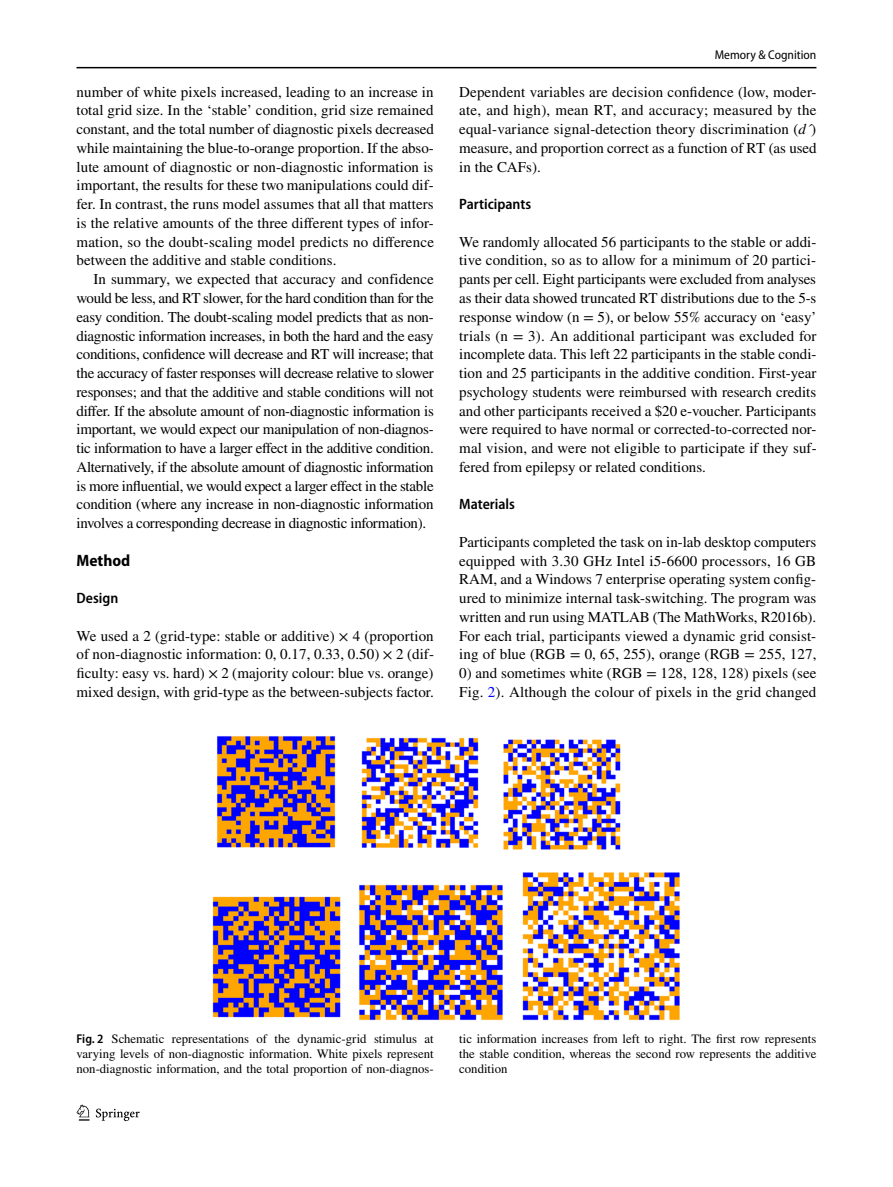
<style>
.page{position:relative;width:893px;height:1187px;background:#fff}
.page>*{position:absolute;margin:0;border:0;box-sizing:border-box;transform-origin:0 0}
.t1{font:700 semi-condensed 16.5px "Myriad Pro";color:#000}
.t2{font:15px/18.8px "STIX";color:#000;text-align:justify}
.t3{font:600 semi-condensed 15px "Myriad Pro";color:#000}
.t4{font:12.75px/15px "STIX";color:#000;text-align:justify}
.t5{font:semi-condensed 12.75px "Myriad Pro";color:#000}
.s1{font-style:italic}
.s2{color:#00f}
.s3{font-family:"Myriad Pro";font-weight:600;font-stretch:semi-condensed}
</style>
<div class="page">
<hr style="left:77px;top:67px;width:739px;height:1px;background:#000">
<svg style="left:77px;top:1104px;width:12px;height:16px"></svg>
<svg style="left:96px;top:1108px;width:44px;height:12px"></svg>
<img style="left:213px;top:736px;width:467px;height:284px">
<p class="t2" style="left:77px;top:83px;width:359px">number of white pixels increased, leading to an increase in total grid size. In the ‘stable’ condition, grid size remained constant, and the total number of diagnostic pixels decreased while maintaining the blue-to-orange proportion. If the abso&shy;lute amount of diagnostic or non-diagnostic information is important, the results for these two manipulations could dif&shy;fer. In contrast, the runs model assumes that all that matters is the relative amounts of the three different types of infor&shy;mation, so the doubt-scaling model predicts no difference between the additive and stable conditions.</p>
<p class="t2" style="left:77px;top:271px;width:359px;text-indent:17px">In summary, we expected that accuracy and confidence would be less, and RT slower, for the hard condition than for the easy condition. The doubt-scaling model predicts that as non&shy;diagnostic information increases, in both the hard and the easy conditions, confidence will decrease and RT will increase; that the accuracy of faster responses will decrease relative to slower responses; and that the additive and stable conditions will not differ. If the absolute amount of non-diagnostic information is important, we would expect our manipulation of non-diagnos&shy;tic information to have a larger effect in the additive condition.<br>Alternatively, if the absolute amount of diagnostic information is more influential, we would expect a larger effect in the stable condition (where any increase in non-diagnostic information involves a corresponding decrease in diagnostic information).</p>
<p class="t1" style="left:77px;top:551px;width:55px">Method</p>
<p class="t3" style="left:77px;top:590px;width:43px">Design</p>
<p class="t2" style="left:77px;top:627px;width:359px">We used a 2 (grid-type: stable or additive) × 4 (proportion of non-diagnostic information: 0, 0.17, 0.33, 0.50) × 2 (dif&shy;ficulty: easy vs. hard) × 2 (majority colour: blue vs. orange) mixed design, with grid-type as the between-subjects factor.</p>
<p class="t5" style="left:715px;top:48px;width:103px">Memory &amp; Cognition</p>
<p class="t2" style="left:459px;top:83px;width:359px">Dependent variables are decision confidence (low, moder&shy;ate, and high), mean RT, and accuracy; measured by the equal-variance signal-detection theory discrimination (<span class="s1">d´</span>) measure, and proportion correct as a function of RT (as used in the CAFs).</p>
<p class="t3" style="left:459px;top:196px;width:73px">Participants</p>
<p class="t2" style="left:459px;top:233px;width:359px">We randomly allocated 56 participants to the stable or addi&shy;tive condition, so as to allow for a minimum of 20 partici&shy;pants per cell. Eight participants were excluded from analyses as their data showed truncated RT distributions due to the 5-s response window (n = 5), or below 55% accuracy on ‘easy’ trials (n = 3). An additional participant was excluded for incomplete data. This left 22 participants in the stable condi&shy;tion and 25 participants in the additive condition. First-year psychology students were reimbursed with research credits and other participants received a $20 e-voucher. Participants were required to have normal or corrected-to-corrected nor&shy;mal vision, and were not eligible to participate if they suf&shy;fered from epilepsy or related conditions.</p>
<p class="t3" style="left:459px;top:496px;width:57px">Materials</p>
<p class="t2" style="left:459px;top:533px;width:359px">Participants completed the task on in-lab desktop computers equipped with 3.30 GHz Intel i5-6600 processors, 16 GB RAM, and a Windows 7 enterprise operating system config&shy;ured to minimize internal task-switching. The program was written and run using MATLAB (The MathWorks, R2016b).<br>For each trial, participants viewed a dynamic grid consist&shy;ing of blue (RGB = 0, 65, 255), orange (RGB = 255, 127,</p>
<p class="t2" style="left:459px;top:664px;width:359px">0) and sometimes white (RGB = 128, 128, 128) pixels (see<br>Fig. <span class="s2">2</span>). Although the colour of pixels in the grid changed</p>
<p class="t4" style="left:77px;top:1031px;width:359px"><span class="s3">Fig. 2</span> Schematic representations of the dynamic-grid stimulus at varying levels of non-diagnostic information. White pixels represent non-diagnostic information, and the total proportion of non-diagnos-</p>
<p class="t4" style="left:459px;top:1031px;width:359px">tic information increases from left to right. The first row represents the stable condition, whereas the second row represents the additive condition</p>
</div>
